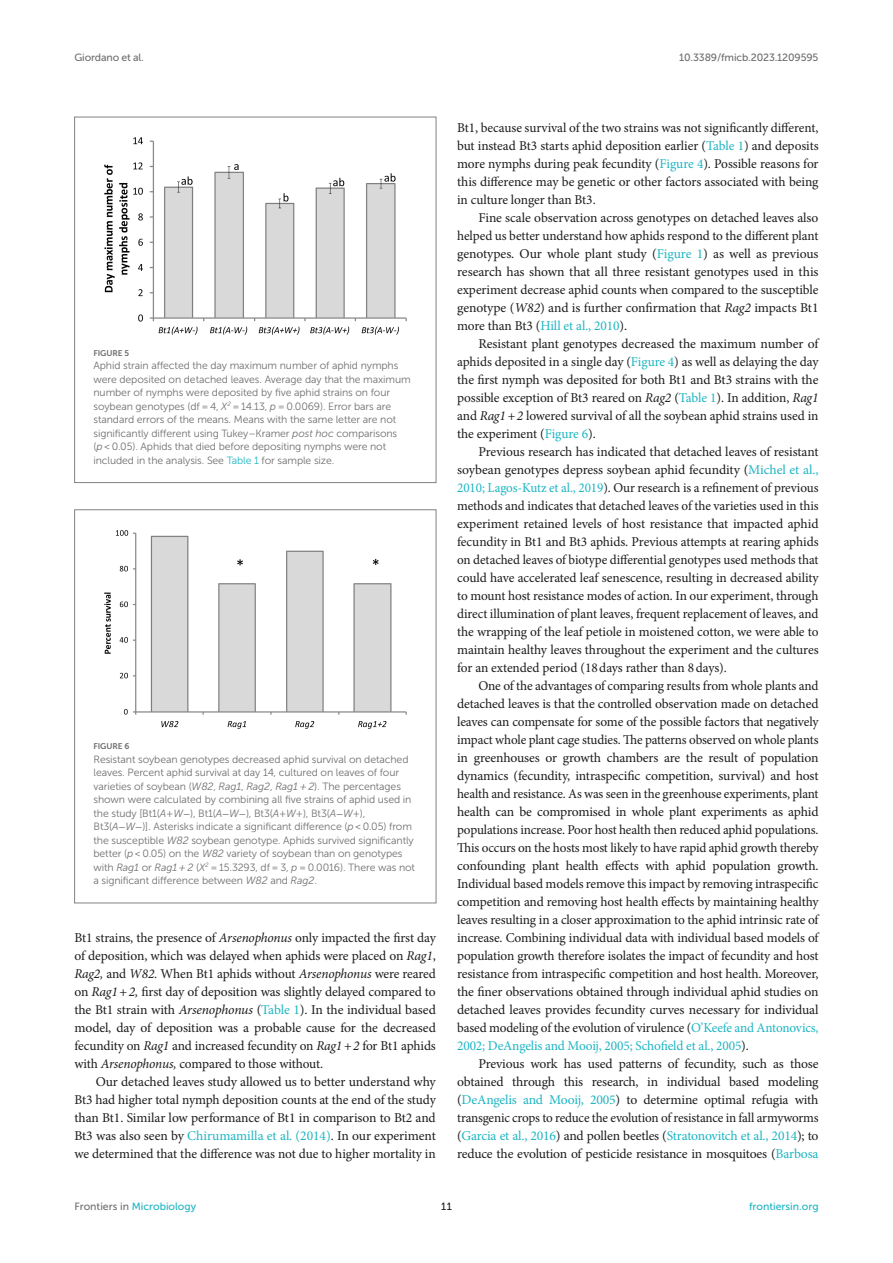
<style>
.page{position:relative;width:893px;height:1263px;background:#fff}
.page>*{position:absolute;margin:0;border:0;box-sizing:border-box;transform-origin:0 0}
.TEXT{font:13.5px/18px "Minion Pro";letter-spacing:-.01em;color:#1b1c1b;text-align:justify}
.FIG_LEG{font:10.5px/13.5px "Museo Sans 300";letter-spacing:-.01em;color:#706f70}
.t1{font:10.5px "Museo Sans 500";letter-spacing:-.015em;color:#706f70}
.t2{font:10.5px "Museo Sans 500";color:#1db5c3}
.t3{font:10.5px "Museo Sans 500";color:#1b1c1b}
.FIG_HD{font:8.25px "Museo Sans 700";letter-spacing:-.01em;color:#706f70}
.s1{font-style:italic}
.s2{color:#1db5c3}
.s3{font-family:"STIX General"}
.s4{color:#706f70}
</style>
<div class="page">
<img style="left:104px;top:137px;width:303px;height:198px">
<div style="left:74px;top:117px;width:362px;height:366px;border:1px solid #808285"></div>
<img style="left:104px;top:530px;width:303px;height:199px">
<p class="t1" style="left:74px;top:51px;width:71px">Giordano et al.</p>
<p class="t1" style="left:679px;top:51px;width:141px">10.3389/fmicb.2023.1209595</p>
<p class="FIG_HD" style="left:94px;top:348px;width:37px">FIGURE 5</p>
<p class="FIG_LEG" style="left:94px;top:359px;width:319px">Aphid strain affected the day maximum number of aphid nymphs were deposited on detached leaves. Average day that the maximum number of nymphs were deposited by five aphid strains on four soybean genotypes (df = 4, <span class="s1">X</span><sup>2</sup> = 14.13, <span class="s1">p</span> = 0.0069). Error bars are standard errors of the means. Means with the same letter are not significantly different using Tukey–Kramer <span class="s1">post hoc</span> comparisons<br>(<span class="s1">p</span> &lt; 0.05). Aphids that died before depositing nymphs were not included in the analysis. See <span class="s2">Table 1</span> for sample size.</p>
<p class="FIG_HD" style="left:94px;top:741px;width:37px">FIGURE 6</p>
<p class="FIG_LEG" style="left:94px;top:752px;width:323px">Resistant soybean genotypes decreased aphid survival on detached leaves. Percent aphid survival at day 14, cultured on leaves of four varieties of soybean (<span class="s1">W82</span>, <span class="s1">Rag1</span>, <span class="s1">Rag2</span>, <span class="s1">Rag1 + 2</span>). The percentages shown were calculated by combining all five strains of aphid used in the study [Bt1(<span class="s1">A</span>+<span class="s1">W</span><span class="s3">−</span>), Bt1(<span class="s1">A</span><span class="s3">−</span><span class="s1">W</span><span class="s3">−</span>), Bt3(<span class="s1">A</span>+<span class="s1">W</span>+), Bt3(<span class="s1">A</span><span class="s3">−</span><span class="s1">W</span>+), Bt3(<span class="s1">A</span><span class="s3">−</span><span class="s1">W</span><span class="s3">−</span>)]. Asterisks indicate a significant difference (<span class="s1">p</span> &lt; 0.05) from the susceptible <span class="s1">W82</span> soybean genotype. Aphids survived significantly better (<span class="s1">p</span> &lt; 0.05) on the <span class="s1">W82</span> variety of soybean than on genotypes with <span class="s1">Rag1</span> or <span class="s1">Rag1 + 2</span> (<span class="s1">X</span><sup>2</sup> = 15.3293, df = 3, <span class="s1">p</span> = 0.0016). There was not a significant difference between <span class="s1">W82</span> and <span class="s1">Rag2</span>.</p>
<p class="TEXT" style="left:74px;top:929px;width:363px">Bt1 strains, the presence of <span class="s1">Arsenophonus</span> only impacted the first day of deposition, which was delayed when aphids were placed on <span class="s1">Rag1</span>, <span class="s1">Rag2,</span> and <span class="s1">W82.</span> When Bt1 aphids without <span class="s1">Arsenophonus</span> were reared on <span class="s1">Rag1+2,</span> first day of deposition was slightly delayed compared to the Bt1 strain with <span class="s1">Arsenophonus</span> (<span class="s2">Table 1</span>). In the individual based model, day of deposition was a probable cause for the decreased fecundity on <span class="s1">Rag1</span> and increased fecundity on <span class="s1">Rag1+2</span> for Bt1 aphids with <span class="s1">Arsenophonus,</span> compared to those without.</p>
<p class="TEXT" style="left:74px;top:1073px;width:363px;text-indent:21px">Our detached leaves study allowed us to better understand why Bt3 had higher total nymph deposition counts at the end of the study than Bt1. Similar low performance of Bt1 in comparison to Bt2 and Bt3 was also seen by <span class="s2">Chirumamilla et al. (2014)</span>. In our experiment we determined that the difference was not due to higher mortality in</p>
<p class="TEXT" style="left:457px;top:119px;width:363px">Bt1, because survival of the two strains was not significantly different, but instead Bt3 starts aphid deposition earlier (<span class="s2">Table 1</span>) and deposits more nymphs during peak fecundity (<span class="s2">Figure 4</span>). Possible reasons for this difference may be genetic or other factors associated with being in culture longer than Bt3.</p>
<p class="TEXT" style="left:457px;top:209px;width:363px;text-indent:21px">Fine scale observation across genotypes on detached leaves also helped us better understand how aphids respond to the different plant genotypes. Our whole plant study (<span class="s2">Figure 1</span>) as well as previous research has shown that all three resistant genotypes used in this experiment decrease aphid counts when compared to the susceptible genotype (<span class="s1">W82</span>) and is further confirmation that <span class="s1">Rag2</span> impacts Bt1 more than Bt3 (<span class="s2">Hill et al., 2010</span>).</p>
<p class="TEXT" style="left:457px;top:335px;width:363px;text-indent:21px">Resistant plant genotypes decreased the maximum number of aphids deposited in a single day (<span class="s2">Figure 4</span>) as well as delaying the day the first nymph was deposited for both Bt1 and Bt3 strains with the possible exception of Bt3 reared on <span class="s1">Rag2</span> (<span class="s2">Table 1</span>). In addition, <span class="s1">Rag1 </span>and <span class="s1">Rag1+2</span> lowered survival of all the soybean aphid strains used in the experiment (<span class="s2">Figure 6</span>).</p>
<p class="TEXT" style="left:457px;top:443px;width:363px;text-indent:21px">Previous research has indicated that detached leaves of resistant soybean genotypes depress soybean aphid fecundity (<span class="s2">Michel et al., 2010; Lagos-Kutz et al., 2019</span>). Our research is a refinement of previous methods and indicates that detached leaves of the varieties used in this experiment retained levels of host resistance that impacted aphid fecundity in Bt1 and Bt3 aphids. Previous attempts at rearing aphids on detached leaves of biotype differential genotypes used methods that could have accelerated leaf senescence, resulting in decreased ability to mount host resistance modes of action. In our experiment, through direct illumination of plant leaves, frequent replacement of leaves, and the wrapping of the leaf petiole in moistened cotton, we were able to maintain healthy leaves throughout the experiment and the cultures for an extended period (18days rather than 8days).</p>
<p class="TEXT" style="left:457px;top:677px;width:363px;text-indent:21px">One of the advantages of comparing results from whole plants and detached leaves is that the controlled observation made on detached leaves can compensate for some of the possible factors that negatively impact whole plant cage studies. The patterns observed on whole plants in greenhouses or growth chambers are the result of population dynamics (fecundity, intraspecific competition, survival) and host health and resistance. As was seen in the greenhouse experiments, plant health can be compromised in whole plant experiments as aphid populations increase. Poor host health then reduced aphid populations.<br>This occurs on the hosts most likely to have rapid aphid growth thereby confounding plant health effects with aphid population growth.<br>Individual based models remove this impact by removing intraspecific competition and removing host health effects by maintaining healthy leaves resulting in a closer approximation to the aphid intrinsic rate of increase. Combining individual data with individual based models of population growth therefore isolates the impact of fecundity and host resistance from intraspecific competition and host health. Moreover, the finer observations obtained through individual aphid studies on detached leaves provides fecundity curves necessary for individual based modeling of the evolution of virulence (<span class="s2">O’Keefe and Antonovics, 2002; DeAngelis and Mooij, 2005; Schofield et al., 2005</span>).</p>
<p class="TEXT" style="left:457px;top:1055px;width:363px;text-indent:21px">Previous work has used patterns of fecundity, such as those obtained through this research, in individual based modeling (<span class="s2">DeAngelis and Mooij, 2005</span>) to determine optimal refugia with transgenic crops to reduce the evolution of resistance in fall armyworms (<span class="s2">Garcia et al., 2016</span>) and pollen beetles (<span class="s2">Stratonovitch et al., 2014</span>); to reduce the evolution of pesticide resistance in mosquitoes (<span class="s2">Barbosa</span></p>
<p class="t2" style="left:74px;top:1200px;width:123px"><span class="s4">Frontiers in</span> Microbiology</p>
<p class="t3" style="left:441px;top:1200px;width:12px">11</p>
<p class="t2" style="left:749px;top:1200px;width:71px">frontiersin.org</p>
</div>
